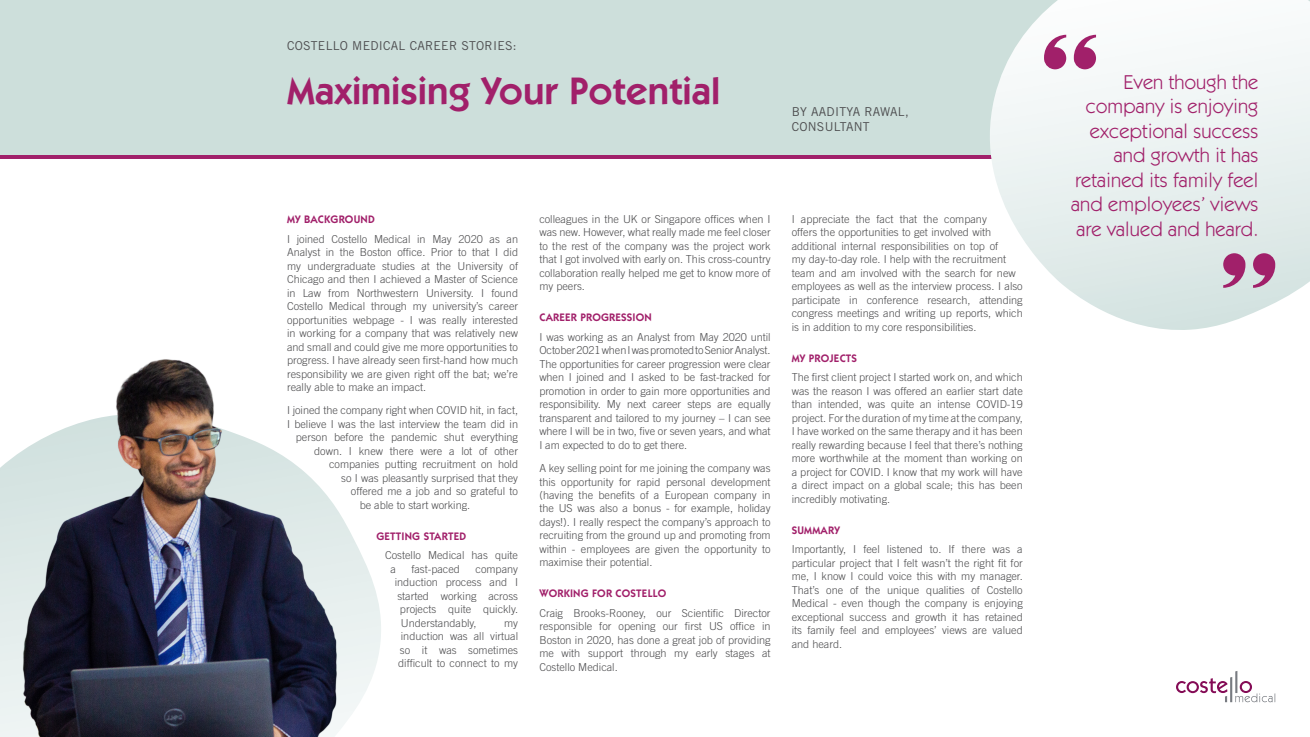
<style>
.page{position:relative;width:1310px;height:737px;background:#fff}
.page>*{position:absolute;margin:0;border:0;box-sizing:border-box;transform-origin:0 0}
.t1{font:600 38.5px "ITC Kabel Std";letter-spacing:.01em;color:#a1206a}
.t2{font:20.12px/24.5px "ITC Kabel Std";letter-spacing:.01em;color:#a1206a;text-align:right}
.t3{font:12.25px/15.6px "Trade Gothic LT Std";letter-spacing:.02em;color:#4d4d4f}
.t4{font:300 10.94px/13.5px "Trade Gothic LT Std";color:#4d4d4f;text-align:justify}
.t5{font:600 10.94px "ITC Kabel Std";letter-spacing:.02em;color:#a1206a}
</style>
<div class="page">
<svg style="left:1176px;top:671px;width:99px;height:31px"></svg>
<div style="left:0;top:0;width:1310px;height:158px;background:#cddfdb"></div>
<hr style="left:0;top:155px;width:1310px;height:4px;background:#a1206a">
<svg style="left:0;top:465px;width:381px;height:272px"></svg>
<svg style="left:990px;top:0;width:320px;height:330px;background:#ebf2f1"></svg>
<img style="left:3px;top:359px;width:367px;height:378px">
<svg style="left:1074px;top:35px;width:22px;height:34px"></svg>
<svg style="left:1044px;top:35px;width:22px;height:34px"></svg>
<svg style="left:1223px;top:253px;width:22px;height:35px"></svg>
<svg style="left:1253px;top:253px;width:22px;height:35px"></svg>
<p class="t3" style="left:287px;top:38px;width:231px">COSTELLO MEDICAL CAREER STORIES:</p>
<h1 class="t1" style="left:287px;top:68px;width:434px">Maximising Your Potential</h1>
<p class="t3" style="left:791px;top:103px;width:119px">BY AADITYA RAWAL,<br>CONSULTANT</p>
<p class="t5" style="left:287px;top:213px;width:89px">MY BACKGROUND</p>
<p class="t4" style="left:287px;top:232px;width:233px">I joined Costello Medical in May 2020 as an Analyst in the Boston office. Prior to that I did my undergraduate studies at the University of Chicago and then I achieved a Master of Science in Law from Northwestern University. I found Costello Medical through my university’s career opportunities webpage - I was really interested in working for a company that was relatively new and small and could give me more opportunities to progress. I have already seen first-hand how much responsibility we are given right off the bat; we’re really able to make an impact.</p>
<p class="t4" style="left:287px;top:403px;width:232px">I joined the company right when COVID hit, in fact,</p>
<p class="t4" style="left:287px;top:417px;width:232px">I believe I was the last interview the team did in</p>
<p class="t4" style="left:296px;top:430px;width:224px">person before the pandemic shut everything</p>
<p class="t4" style="left:314px;top:444px;width:205px">down. I knew there were a lot of other</p>
<p class="t4" style="left:329px;top:457px;width:190px">companies putting recruitment on hold</p>
<p class="t4" style="left:341px;top:471px;width:178px">so I was pleasantly surprised that they</p>
<p class="t4" style="left:351px;top:484px;width:169px">offered me a job and so grateful to</p>
<p class="t4" style="left:360px;top:498px;width:112px">be able to start working.</p>
<p class="t5" style="left:376px;top:529px;width:91px">GETTING STARTED</p>
<p class="t4" style="left:390px;top:548px;width:129px;text-indent:-5px">Costello Medical has quite a</p>
<p class="t4" style="left:411px;top:562px;width:50px">fast-paced</p>
<p class="t4" style="left:475px;top:562px;width:44px">company</p>
<p class="t4" style="left:395px;top:575px;width:125px">induction process and I</p>
<p class="t4" style="left:397px;top:589px;width:122px">started working across</p>
<p class="t4" style="left:400px;top:602px;width:120px">projects quite quickly.</p>
<p class="t4" style="left:401px;top:616px;width:77px">Understandably,</p>
<p class="t4" style="left:398px;top:616px;width:121px;text-indent:106px">my induction was all virtual so it was sometimes difficult to connect to my</p>
<p class="t4" style="left:539px;top:212px;width:233px">colleagues in the UK or Singapore offices when I was new. However, what really made me feel closer to the rest of the company was the project work that I got involved with early on. This cross-country collaboration really helped me get to know more of my peers.</p>
<p class="t5" style="left:539px;top:311px;width:114px">CAREER PROGRESSION</p>
<p class="t4" style="left:539px;top:330px;width:233px">I was working as an Analyst from May 2020 until October 2021 when I was promoted to Senior Analyst.<br>The opportunities for career progression were clear when I joined and I asked to be fast-tracked for promotion in order to gain more opportunities and responsibility. My next career steps are equally transparent and tailored to my journey – I can see where I will be in two, five or seven years, and what I am expected to do to get there.</p>
<p class="t4" style="left:539px;top:461px;width:233px">A key selling point for me joining the company was this opportunity for rapid personal development (having the benefits of a European company in the US was also a bonus - for example, holiday days!). I really respect the company’s approach to recruiting from the ground up and promoting from within - employees are given the opportunity to maximise their potential.</p>
<p class="t5" style="left:539px;top:587px;width:128px">WORKING FOR COSTELLO</p>
<p class="t4" style="left:539px;top:606px;width:233px">Craig Brooks-Rooney, our Scientific Director responsible for opening our first US office in Boston in 2020, has done a great job of providing me with support through my early stages at Costello Medical.</p>
<p class="t4" style="left:791px;top:212px;width:233px;text-align:left">I appreciate the fact that the company<br>offers the opportunities to get involved with additional internal responsibilities on top of<br>my day-to-day role. I help with the recruitment team and am involved with the search for new employees as well as the interview process. I also participate in conference research, attending congress meetings and writing up reports, which is in addition to my core responsibilities.</p>
<p class="t5" style="left:791px;top:351px;width:67px">MY PROJECTS</p>
<p class="t4" style="left:791px;top:370px;width:233px">The first client project I started work on, and which was the reason I was offered an earlier start date than intended, was quite an intense COVID-19 project. For the duration of my time at the company, I have worked on the same therapy and it has been really rewarding because I feel that there’s nothing more worthwhile at the moment than working on a project for COVID. I know that my work will have a direct impact on a global scale; this has been incredibly motivating.</p>
<p class="t5" style="left:791px;top:523px;width:50px">SUMMARY</p>
<p class="t4" style="left:791px;top:542px;width:233px">Importantly, I feel listened to. If there was a particular project that I felt wasn’t the right fit for me, I know I could voice this with my manager.<br>That’s one of the unique qualities of Costello Medical - even though the company is enjoying exceptional success and growth it has retained its family feel and employees’ views are valued and heard.</p>
<h2 class="t2" style="left:1071px;top:70px;width:189px">Even though the company is enjoying exceptional success and growth it has retained its family feel and employees’ views are valued and heard.</h2>
</div>
